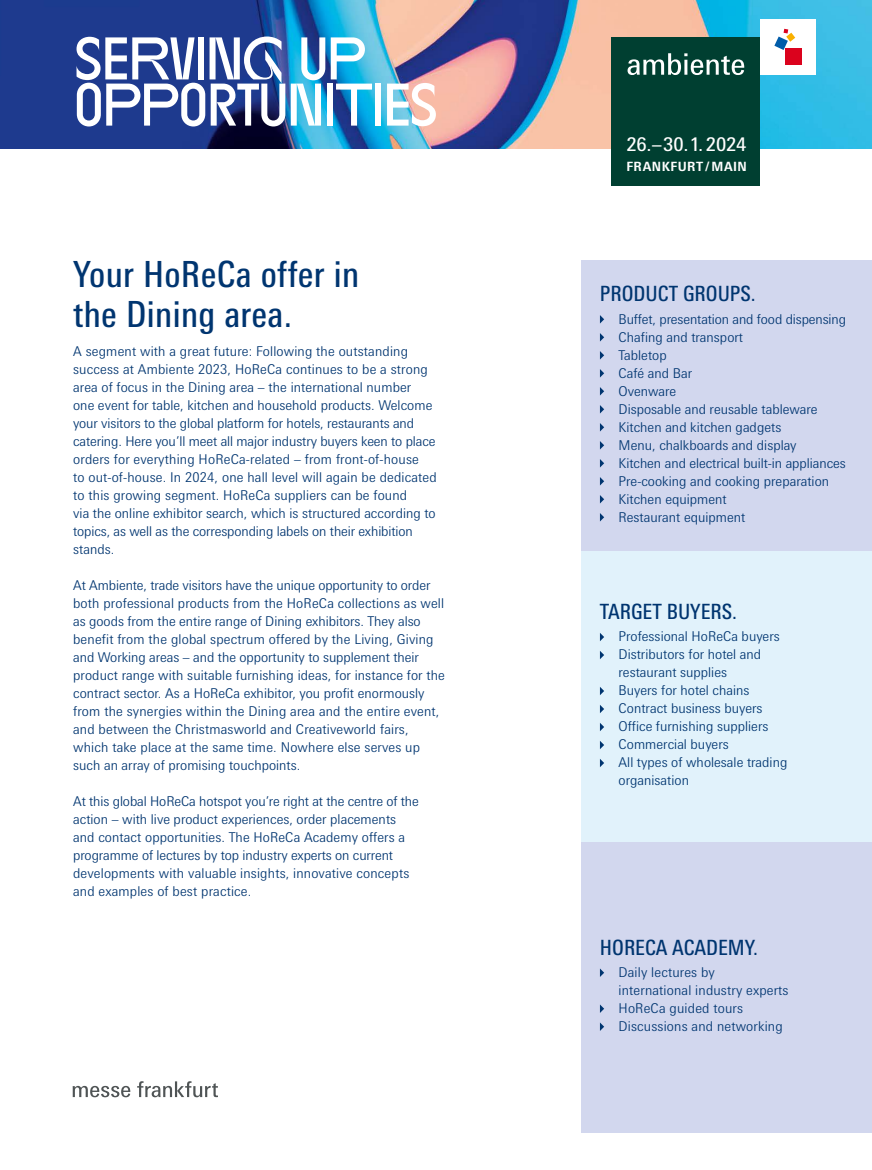
<style>
.page{position:relative;width:872px;height:1170px;background:#fff}
.page>*{position:absolute;margin:0;border:0;box-sizing:border-box;transform-origin:0 0}
.t1{font:60px/46.2px "BASEBLOOM";color:#fff}
.t2{font:condensed 36px/40.8px "Messe Univers";letter-spacing:.01em;color:#003570}
.t3{font:condensed 21px "Messe Univers";color:#003570}
.t4{font:18.9px "Messe Univers";letter-spacing:-.005em;color:#fff}
.t5{font:300 13.5px/18px "Messe Univers";color:#003570}
.t6{font:700 12.75px "Messe Univers";letter-spacing:.045em;color:#fff}
</style>
<div class="page">
<img style="left:0;top:0;width:872px;height:149px">
<div style="left:611px;top:37px;width:149px;height:149px;background:#003f31"></div>
<svg style="left:627px;top:53px;width:117px;height:22px"></svg>
<div style="left:760px;top:19px;width:56px;height:55px;background:#fff"></div>
<div style="left:785px;top:48px;width:16px;height:16px;background:#db021d"></div>
<svg style="left:774px;top:29px;width:21px;height:21px"></svg>
<svg style="left:73px;top:1085px;width:57px;height:12px"></svg>
<svg style="left:137px;top:1081px;width:81px;height:16px"></svg>
<div style="left:581px;top:260px;width:291px;height:291px;background:#d2d7ee"></div>
<svg style="left:600px;top:315px;width:4px;height:8px"></svg>
<svg style="left:600px;top:333px;width:4px;height:8px"></svg>
<svg style="left:600px;top:351px;width:4px;height:8px"></svg>
<svg style="left:600px;top:369px;width:4px;height:8px"></svg>
<svg style="left:600px;top:387px;width:4px;height:8px"></svg>
<svg style="left:600px;top:405px;width:4px;height:8px"></svg>
<svg style="left:600px;top:423px;width:4px;height:8px"></svg>
<svg style="left:600px;top:441px;width:4px;height:8px"></svg>
<svg style="left:600px;top:459px;width:4px;height:8px"></svg>
<svg style="left:600px;top:477px;width:4px;height:8px"></svg>
<svg style="left:600px;top:495px;width:4px;height:8px"></svg>
<svg style="left:600px;top:513px;width:4px;height:8px"></svg>
<div style="left:581px;top:842px;width:291px;height:290px;background:#d2d7ee"></div>
<svg style="left:600px;top:968px;width:4px;height:8px"></svg>
<svg style="left:600px;top:1004px;width:4px;height:8px"></svg>
<svg style="left:600px;top:1022px;width:4px;height:8px"></svg>
<div style="left:581px;top:551px;width:291px;height:291px;background:#e1f2fb"></div>
<svg style="left:600px;top:633px;width:4px;height:8px"></svg>
<svg style="left:600px;top:651px;width:4px;height:8px"></svg>
<svg style="left:600px;top:687px;width:4px;height:8px"></svg>
<svg style="left:600px;top:705px;width:4px;height:8px"></svg>
<svg style="left:600px;top:723px;width:4px;height:8px"></svg>
<svg style="left:600px;top:741px;width:4px;height:8px"></svg>
<svg style="left:600px;top:759px;width:4px;height:8px"></svg>
<h1 class="t1" style="left:74px;top:36px;width:365px">SERVINg UP<br>OPPORTUNITIES</h1>
<h2 class="t2" style="left:73px;top:253px;width:287px">Your HoReCa offer in the Dining area.</h2>
<p class="t5" style="left:73px;top:342px;width:365px">A segment with a great future: Following the outstanding success at Ambiente 2023, HoReCa continues to be a strong area of focus in the Dining area – the international number<br>one event for table, kitchen and household products. Welcome your visitors to the global platform for hotels, restaurants and catering. Here you’ll meet all major industry buyers keen to place orders for everything HoReCa-related – from front-of-house<br>to out-of-house. In 2024, one hall level will again be dedicated to this growing segment. HoReCa suppliers can be found<br>via the online exhibitor search, which is structured according to topics, as well as the corresponding labels on their exhibition stands.</p>
<p class="t5" style="left:73px;top:576px;width:373px">At Ambiente, trade visitors have the unique opportunity to order both professional products from the HoReCa collections as well as goods from the entire range of Dining exhibitors. They also benefit from the global spectrum offered by the Living, Giving and Working areas – and the opportunity to supplement their product range with suitable furnishing ideas, for instance for the contract sector. As a HoReCa exhibitor, you profit enormously from the synergies within the Dining area and the entire event, and between the Christmasworld and Creativeworld fairs, which take place at the same time. Nowhere else serves up such an array of promising touchpoints.</p>
<p class="t5" style="left:73px;top:791px;width:347px">At this global HoReCa hotspot you’re right at the centre of the action – with live product experiences, order placements and contact opportunities. The HoReCa Academy offers a programme of lectures by top industry experts on current developments with valuable insights, innovative concepts and examples of best practice.</p>
<h3 class="t4" style="left:626px;top:132px;width:121px">26.–30.1. 2024</h3>
<p class="t6" style="left:626px;top:158px;width:122px">FRANKFURT / MAIN</p>
<h3 class="t3" style="left:600px;top:281px;width:157px">PRODUCT GROUPS.</h3>
<p class="t5" style="left:618px;top:309px;width:229px">Buffet, presentation and food dispensing<br>Chafing and transport<br>Tabletop<br>Café and Bar<br>Ovenware<br>Disposable and reusable tableware<br>Kitchen and kitchen gadgets<br>Menu, chalkboards and display<br>Kitchen and electrical built-in appliances<br>Pre-cooking and cooking preparation<br>Kitchen equipment<br>Restaurant equipment</p>
<h3 class="t3" style="left:600px;top:598px;width:139px">TARGET BUYERS.</h3>
<p class="t5" style="left:618px;top:627px;width:170px">Professional HoReCa buyers<br>Distributors for hotel and restaurant supplies<br>Buyers for hotel chains<br>Contract business buyers<br>Office furnishing suppliers<br>Commercial buyers<br>All types of wholesale trading organisation</p>
<h3 class="t3" style="left:600px;top:934px;width:160px">HORECA ACADEMY.</h3>
<p class="t5" style="left:618px;top:962px;width:172px">Daily lectures by international industry experts<br>HoReCa guided tours<br>Discussions and networking</p>
</div>
